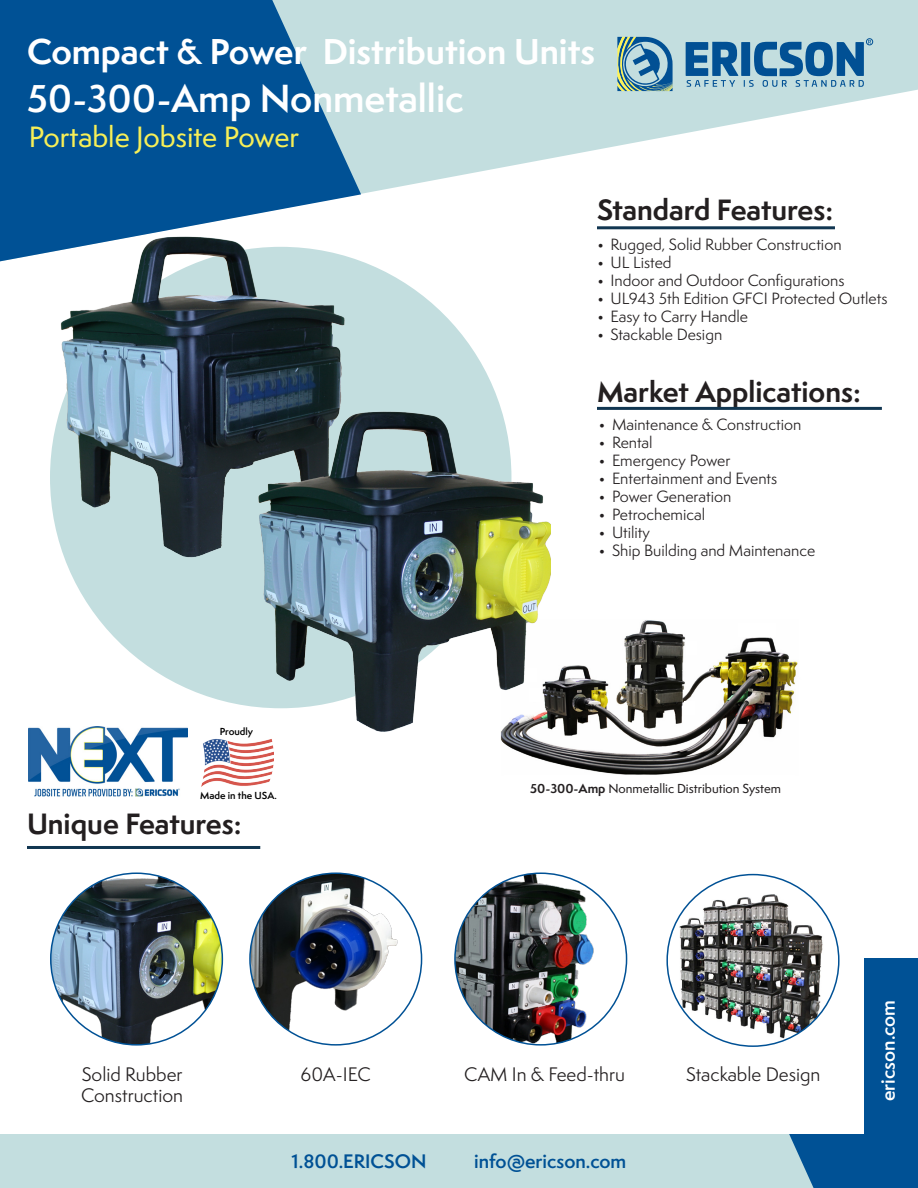
<style>
.page{position:relative;width:918px;height:1188px;background:#fff}
.page>*{position:absolute;margin:0;border:0;box-sizing:border-box;transform-origin:0 0}
.t1{font:600 36px "Semplicita Pro";color:#fff}
.t2{font:700 33px "Semplicita Pro";color:#fff}
.t3{font:700 27px "Semplicita Pro";color:#231f20}
.t4{font:500 27px "Semplicita Pro";color:#f7ef57}
.t5{font:18px/21.6px "Semplicita Pro";color:#231f20}
.t6{font:600 18px "Semplicita Pro";color:#005195}
.t7{font:600 18px "Semplicita Pro";color:#fff}
.t8{font:15px "Semplicita Pro";color:#231f20}
.t9{font:500 12px "Semplicita Pro";color:#231f20}
.t10{font:600 9.45px "Semplicita Pro";color:#000}
.s1{font-weight:700}
</style>
<div class="page">
<div style="left:0;top:1134px;width:788px;height:54px;background:#c3dedf"></div>
<svg style="left:361px;top:0;width:557px;height:230px;fill:#c3dedf"></svg>
<svg style="left:0;top:0;width:361px;height:261px;background:#2068a1"></svg>
<svg style="left:615px;top:37px;width:58px;height:56px;background:#75a3b1"></svg>
<div style="left:866px;top:38px;width:7px;height:7px;border:1px solid #015094;border-radius:50%"></div>
<svg style="left:686px;top:40px;width:185px;height:47px;background:#6397b9"></svg>
<svg style="left:788px;top:1134px;width:130px;height:54px;background:#145f9c"></svg>
<div style="left:864px;top:958px;width:54px;height:176px;background:#005195"></div>
<hr style="left:597px;top:226px;width:238px;height:3px;background:#113651">
<hr style="left:597px;top:407px;width:285px;height:3px;background:#113651">
<img style="left:51px;top:873px;width:171px;height:172px;border-radius:86px">
<img style="left:250px;top:875px;width:160px;height:170px">
<img style="left:455px;top:875px;width:146px;height:170px">
<img style="left:667px;top:889px;width:170px;height:157px">
<hr style="left:27px;top:846px;width:233px;height:3px;background:#113651">
<img style="left:201px;top:739px;width:72px;height:48px">
<img style="left:28px;top:727px;width:152px;height:70px">
<img style="left:501px;top:620px;width:297px;height:155px">
<div style="left:738px;top:623px;width:38px;height:14px;background:#fff"></div>
<div style="left:686px;top:642px;width:11px;height:13px;background:#fff"></div>
<div style="left:684px;top:702px;width:11px;height:13px;background:#fff"></div>
<img style="left:53px;top:234px;width:498px;height:505px">
<p class="t2" style="left:27px;top:27px;width:570px">Compact &amp; Power Distribution Units</p>
<p class="t1" style="left:27px;top:72px;width:438px">50-300-Amp Nonmetallic</p>
<p class="t4" style="left:29px;top:118px;width:272px">Portable Jobsite Power</p>
<p class="t3" style="left:597px;top:190px;width:238px">Standard Features:</p>
<p class="t8" style="left:597px;top:234px;width:246px">• Rugged, Solid Rubber Construction</p>
<p class="t8" style="left:597px;top:252px;width:76px">• UL Listed</p>
<p class="t8" style="left:597px;top:270px;width:249px">• Indoor and Outdoor Configurations</p>
<p class="t8" style="left:597px;top:288px;width:292px">• UL943 5th Edition GFCI Protected Outlets</p>
<p class="t8" style="left:597px;top:306px;width:153px">• Easy to Carry Handle</p>
<p class="t8" style="left:597px;top:324px;width:127px">• Stackable Design</p>
<p class="t3" style="left:597px;top:371px;width:266px">Market Applications:</p>
<p class="t8" style="left:598px;top:414px;width:204px">• Maintenance &amp; Construction</p>
<p class="t8" style="left:598px;top:432px;width:56px">• Rental</p>
<p class="t8" style="left:598px;top:450px;width:133px">• Emergency Power</p>
<p class="t8" style="left:598px;top:468px;width:180px">• Entertainment and Events</p>
<p class="t8" style="left:598px;top:486px;width:134px">• Power Generation</p>
<p class="t8" style="left:598px;top:504px;width:108px">• Petrochemical</p>
<p class="t8" style="left:598px;top:522px;width:53px">• Utility</p>
<p class="t8" style="left:598px;top:540px;width:218px">• Ship Building and Maintenance</p>
<p class="t10" style="left:220px;top:725px;width:35px">Proudly</p>
<p class="t10" style="left:200px;top:788px;width:78px">Made in the USA.</p>
<p class="t3" style="left:27px;top:804px;width:216px">Unique Features:</p>
<p class="t9" style="left:530px;top:780px;width:252px"><span class="s1">50-300-Amp</span> Nonmetallic Distribution System</p>
<p class="t5" style="left:81px;top:1063px;width:103px">Solid Rubber<br>Construction</p>
<p class="t5" style="left:301px;top:1063px;width:72px">60A-IEC</p>
<p class="t5" style="left:464px;top:1063px;width:162px">CAM In &amp; Feed-thru</p>
<p class="t5" style="left:686px;top:1063px;width:136px">Stackable Design</p>
<p class="t6" style="left:292px;top:1148px;width:137px">1.800.ERICSON</p>
<p class="t6" style="left:474px;top:1148px;width:154px">info@ericson.com</p>
<p class="t7" style="left:875px;top:1101px;width:103px;rotate:-90deg">ericson.com</p>
</div>
